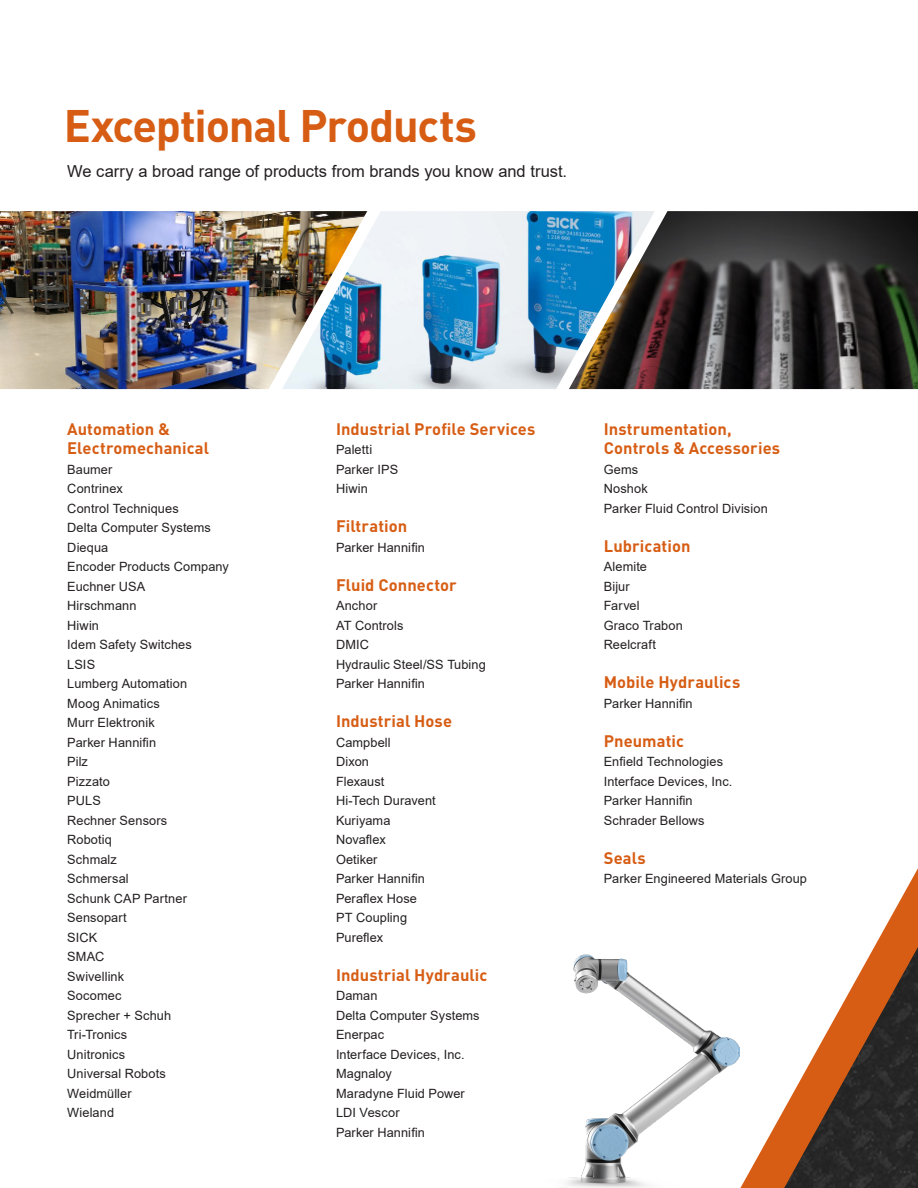
<style>
.page{position:relative;width:918px;height:1188px;background:#fff}
.page>*{position:absolute;margin:0;border:0;box-sizing:border-box;transform-origin:0 0}
.t1{font:700 45px "DINOT";letter-spacing:-.03em;color:#d75d14}
.t2{font:700 16.5px/19.5px "DINOT";letter-spacing:.005em;color:#d75d14}
.t3{font:16.5px "Arial";color:#231f20}
.t4{font:12.75px "Arial";letter-spacing:.01em;color:#231f20}
</style>
<div class="page">
<svg style="left:740px;top:868px;width:178px;height:320px"></svg>
<img style="left:655px;top:211px;width:263px;height:178px">
<img style="left:367px;top:211px;width:288px;height:178px">
<img style="left:0;top:211px;width:367px;height:178px">
<img style="left:784px;top:947px;width:134px;height:241px">
<img style="left:562px;top:954px;width:178px;height:234px">
<div style="left:552px;top:922px;width:240px;height:32px;background:#fff"></div>
<p class="t1" style="left:64px;top:96px;width:415px">Exceptional Products</p>
<p class="t3" style="left:67px;top:160px;width:501px">We carry a broad range of products from brands you know and trust.</p>
<p class="t2" style="left:67px;top:418px;width:143px">Automation &amp;<br>Electromechanical</p>
<p class="t4" style="left:67px;top:461px;width:47px">Baumer</p>
<p class="t4" style="left:67px;top:480px;width:57px">Contrinex</p>
<p class="t4" style="left:67px;top:500px;width:113px">Control Techniques</p>
<p class="t4" style="left:67px;top:519px;width:145px">Delta Computer Systems</p>
<p class="t4" style="left:67px;top:539px;width:43px">Diequa</p>
<p class="t4" style="left:67px;top:558px;width:163px">Encoder Products Company</p>
<p class="t4" style="left:67px;top:578px;width:80px">Euchner USA</p>
<p class="t4" style="left:67px;top:597px;width:71px">Hirschmann</p>
<p class="t4" style="left:67px;top:617px;width:33px">Hiwin</p>
<p class="t4" style="left:67px;top:636px;width:126px">Idem Safety Switches</p>
<p class="t4" style="left:67px;top:656px;width:29px">LSIS</p>
<p class="t4" style="left:67px;top:675px;width:121px">Lumberg Automation</p>
<p class="t4" style="left:67px;top:695px;width:94px">Moog Animatics</p>
<p class="t4" style="left:67px;top:714px;width:89px">Murr Elektronik</p>
<p class="t4" style="left:67px;top:734px;width:91px">Parker Hannifin</p>
<p class="t4" style="left:67px;top:753px;width:22px">Pilz</p>
<p class="t4" style="left:67px;top:773px;width:44px">Pizzato</p>
<p class="t4" style="left:67px;top:792px;width:35px">PULS</p>
<p class="t4" style="left:67px;top:812px;width:102px">Rechner Sensors</p>
<p class="t4" style="left:67px;top:831px;width:46px">Robotiq</p>
<p class="t4" style="left:67px;top:851px;width:51px">Schmalz</p>
<p class="t4" style="left:67px;top:870px;width:63px">Schmersal</p>
<p class="t4" style="left:67px;top:890px;width:121px">Schunk CAP Partner</p>
<p class="t4" style="left:67px;top:909px;width:61px">Sensopart</p>
<p class="t4" style="left:67px;top:929px;width:32px">SICK</p>
<p class="t4" style="left:67px;top:948px;width:39px">SMAC</p>
<p class="t4" style="left:67px;top:968px;width:58px">Swivellink</p>
<p class="t4" style="left:67px;top:987px;width:56px">Socomec</p>
<p class="t4" style="left:67px;top:1007px;width:105px">Sprecher + Schuh</p>
<p class="t4" style="left:67px;top:1026px;width:62px">Tri-Tronics</p>
<p class="t4" style="left:67px;top:1046px;width:59px">Unitronics</p>
<p class="t4" style="left:67px;top:1065px;width:100px">Universal Robots</p>
<p class="t4" style="left:67px;top:1085px;width:66px">Weidmüller</p>
<p class="t4" style="left:67px;top:1104px;width:48px">Wieland</p>
<p class="t2" style="left:336px;top:418px;width:201px">Industrial Profile Services</p>
<p class="t4" style="left:336px;top:441px;width:38px">Paletti</p>
<p class="t4" style="left:336px;top:461px;width:64px">Parker IPS</p>
<p class="t4" style="left:336px;top:480px;width:33px">Hiwin</p>
<p class="t2" style="left:336px;top:516px;width:73px">Filtration</p>
<p class="t4" style="left:336px;top:539px;width:91px">Parker Hannifin</p>
<p class="t2" style="left:336px;top:574px;width:122px">Fluid Connector</p>
<p class="t4" style="left:336px;top:597px;width:43px">Anchor</p>
<p class="t4" style="left:336px;top:617px;width:69px">AT Controls</p>
<p class="t4" style="left:336px;top:636px;width:35px">DMIC</p>
<p class="t4" style="left:336px;top:656px;width:151px">Hydraulic Steel/SS Tubing</p>
<p class="t4" style="left:336px;top:675px;width:91px">Parker Hannifin</p>
<p class="t2" style="left:336px;top:711px;width:118px">Industrial Hose</p>
<p class="t4" style="left:336px;top:734px;width:56px">Campbell</p>
<p class="t4" style="left:336px;top:753px;width:35px">Dixon</p>
<p class="t4" style="left:336px;top:773px;width:50px">Flexaust</p>
<p class="t4" style="left:336px;top:792px;width:101px">Hi-Tech Duravent</p>
<p class="t4" style="left:336px;top:812px;width:56px">Kuriyama</p>
<p class="t4" style="left:336px;top:831px;width:51px">Novaflex</p>
<p class="t4" style="left:336px;top:851px;width:43px">Oetiker</p>
<p class="t4" style="left:336px;top:870px;width:91px">Parker Hannifin</p>
<p class="t4" style="left:336px;top:890px;width:82px">Peraflex Hose</p>
<p class="t4" style="left:336px;top:909px;width:73px">PT Coupling</p>
<p class="t4" style="left:336px;top:929px;width:49px">Pureflex</p>
<p class="t2" style="left:336px;top:964px;width:153px">Industrial Hydraulic</p>
<p class="t4" style="left:336px;top:987px;width:43px">Daman</p>
<p class="t4" style="left:336px;top:1007px;width:145px">Delta Computer Systems</p>
<p class="t4" style="left:336px;top:1026px;width:50px">Enerpac</p>
<p class="t4" style="left:336px;top:1046px;width:130px">Interface Devices, Inc.</p>
<p class="t4" style="left:336px;top:1065px;width:57px">Magnaloy</p>
<p class="t4" style="left:336px;top:1085px;width:130px">Maradyne Fluid Power</p>
<p class="t4" style="left:336px;top:1104px;width:65px">LDI Vescor</p>
<p class="t4" style="left:336px;top:1124px;width:91px">Parker Hannifin</p>
<p class="t2" style="left:604px;top:418px;width:178px">Instrumentation,<br>Controls &amp; Accessories</p>
<p class="t4" style="left:604px;top:461px;width:36px">Gems</p>
<p class="t4" style="left:604px;top:480px;width:45px">Noshok</p>
<p class="t4" style="left:604px;top:500px;width:166px">Parker Fluid Control Division</p>
<p class="t2" style="left:604px;top:535px;width:88px">Lubrication</p>
<p class="t4" style="left:604px;top:558px;width:45px">Alemite</p>
<p class="t4" style="left:604px;top:578px;width:27px">Bijur</p>
<p class="t4" style="left:604px;top:597px;width:37px">Farvel</p>
<p class="t4" style="left:604px;top:617px;width:81px">Graco Trabon</p>
<p class="t4" style="left:604px;top:636px;width:54px">Reelcraft</p>
<p class="t2" style="left:604px;top:672px;width:138px">Mobile Hydraulics</p>
<p class="t4" style="left:604px;top:695px;width:91px">Parker Hannifin</p>
<p class="t2" style="left:604px;top:730px;width:82px">Pneumatic</p>
<p class="t4" style="left:604px;top:753px;width:121px">Enfield Technologies</p>
<p class="t4" style="left:604px;top:773px;width:130px">Interface Devices, Inc.</p>
<p class="t4" style="left:604px;top:792px;width:91px">Parker Hannifin</p>
<p class="t4" style="left:604px;top:812px;width:102px">Schrader Bellows</p>
<p class="t2" style="left:604px;top:847px;width:44px">Seals</p>
<p class="t4" style="left:604px;top:870px;width:205px">Parker Engineered Materials Group</p>
</div>
